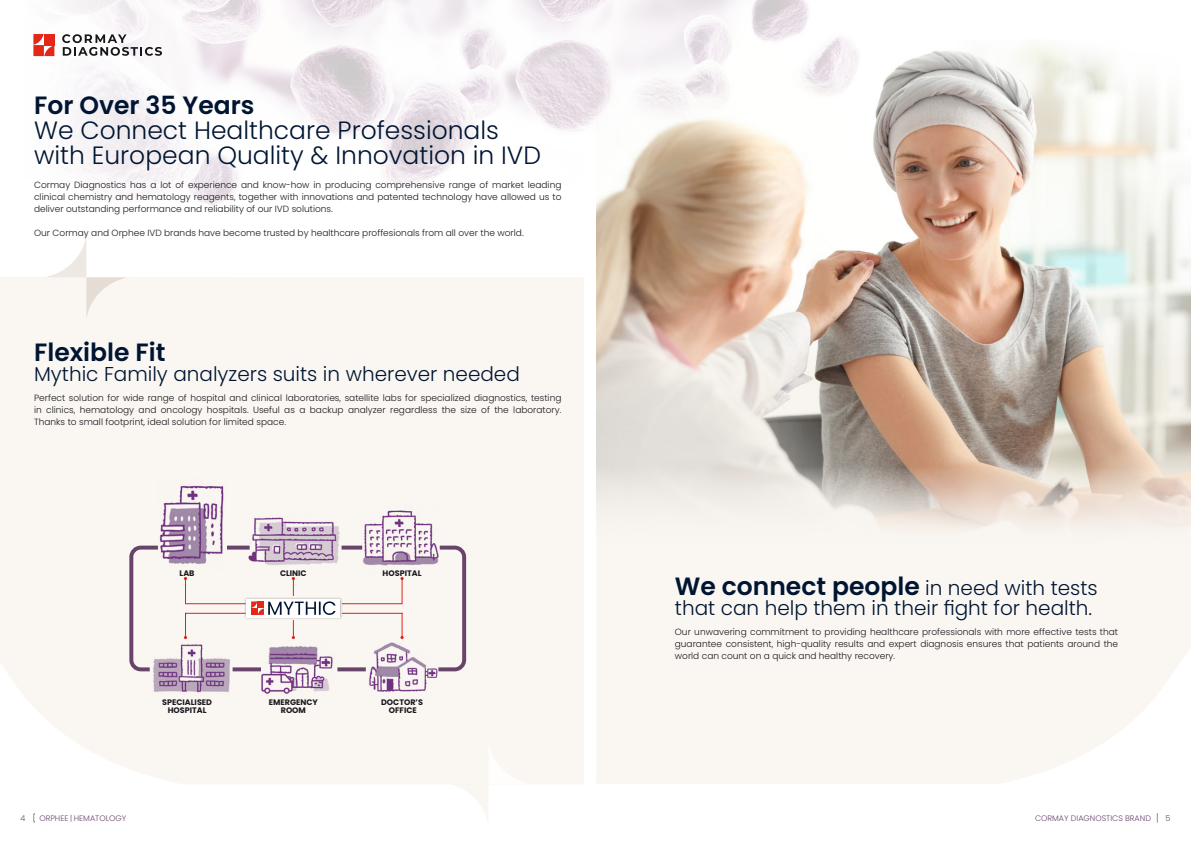
<style>
.page{position:relative;width:1191px;height:842px;background:#fff}
.page>*{position:absolute;margin:0;border:0;box-sizing:border-box;transform-origin:0 0}
.t1{font:300 25px/25px "Poppins";color:#001532}
.t2{font:600 25px "Poppins";color:#001532}
.t3{font:300 20px "Poppins";color:#001532}
.t4{font:300 9px/12px "Poppins";color:#1a171c;text-align:justify}
.t5{font:700 8px/8px "Poppins";color:#1a171c;text-align:center}
.t6{font:300 8px "Poppins";color:#6b4670}
.s1{font-weight:300;font-size:20px}
</style>
<div class="page">
<img style="left:33px;top:0;width:563px;height:205px">
<svg style="left:596px;top:551px;width:595px;height:271px;fill:#faf7f3"></svg>
<svg style="left:0;top:277px;width:584px;height:546px;fill:#faf7f3"></svg>
<svg style="left:446px;top:742px;width:84px;height:81px"></svg>
<svg style="left:44px;top:237px;width:84px;height:82px"></svg>
<svg style="left:62px;top:34px;width:100px;height:22px"></svg>
<svg style="left:33px;top:34px;width:21px;height:22px"></svg>
<img style="left:596px;top:0;width:595px;height:551px">
<img style="left:150px;top:638px;width:83px;height:59px">
<img style="left:259px;top:639px;width:75px;height:61px">
<img style="left:366px;top:639px;width:72px;height:61px">
<img style="left:158px;top:476px;width:67px;height:95px">
<img style="left:247px;top:508px;width:92px;height:63px">
<img style="left:361px;top:498px;width:78px;height:76px">
<hr style="left:342px;top:603px;width:60px;height:1px;background:#e32719">
<svg style="left:400px;top:577px;width:4px;height:27px"></svg>
<hr style="left:342px;top:613px;width:60px;height:1px;background:#e32719">
<svg style="left:400px;top:613px;width:4px;height:26px"></svg>
<hr style="left:185px;top:613px;width:61px;height:1px;background:#e32719">
<svg style="left:184px;top:613px;width:3px;height:26px"></svg>
<hr style="left:185px;top:603px;width:61px;height:1px;background:#e32719">
<svg style="left:184px;top:577px;width:3px;height:27px"></svg>
<div style="left:244px;top:596px;width:99px;height:24px;background:#1a171c;opacity:.35"></div>
<div style="left:246px;top:598px;width:94px;height:19px;background:#fff"></div>
<svg style="left:251px;top:577px;width:84px;height:62px"></svg>
<svg style="left:227px;top:546px;width:23px;height:4px"></svg>
<svg style="left:341px;top:546px;width:21px;height:4px"></svg>
<svg style="left:437px;top:545px;width:30px;height:127px"></svg>
<svg style="left:337px;top:667px;width:29px;height:4px"></svg>
<svg style="left:233px;top:667px;width:28px;height:4px"></svg>
<svg style="left:128px;top:545px;width:31px;height:127px"></svg>
<h1 class="t2" style="left:34px;top:91px;width:222px">For Over 35 Years</h1>
<h1 class="t1" style="left:34px;top:118px;width:508px">We Connect Healthcare Professionals with European Quality &amp; Innovation in IVD</h1>
<p class="t4" style="left:34px;top:179px;width:529px">Cormay Diagnostics has a lot of experience and know-how in producing comprehensive range of market leading clinical chemistry and hematology reagents, together with innovations and patented technology have allowed us to deliver outstanding performance and reliability of our IVD solutions.</p>
<p class="t4" style="left:34px;top:227px;width:491px">Our Cormay and Orphee IVD brands have become trusted by healthcare proffesionals from all over the world.</p>
<h1 class="t2" style="left:34px;top:338px;width:133px">Flexible Fit</h1>
<h2 class="t3" style="left:34px;top:363px;width:487px">Mythic Family analyzers suits in wherever needed</h2>
<p class="t4" style="left:34px;top:392px;width:529px">Perfect solution for wide range of hospital and clinical laboratories, satellite labs for specialized diagnostics, testing in clinics, hematology and oncology hospitals. Useful as a backup analyzer regardless the size of the laboratory.<br>Thanks to small footprint, ideal solution for limited space.</p>
<p class="t5" style="left:179px;top:569px;width:16px">LAB</p>
<p class="t5" style="left:280px;top:569px;width:28px">CLINIC</p>
<p class="t5" style="left:382px;top:569px;width:40px">HOSPITAL</p>
<p class="t5" style="left:162px;top:698px;width:51px">SPECIALISED<br>HOSPITAL</p>
<p class="t5" style="left:269px;top:698px;width:51px">EMERGENCY<br>ROOM</p>
<p class="t5" style="left:381px;top:698px;width:43px">DOCTOR’S<br>OFFICE</p>
<h1 class="t2" style="left:675px;top:572px;width:424px">We connect people <span class="s1">in need with tests</span></h1>
<h2 class="t3" style="left:675px;top:596px;width:419px">that can help them in their fight for health.</h2>
<p class="t4" style="left:675px;top:626px;width:445px">Our unwavering commitment to providing healthcare professionals with more effective tests that guarantee consistent, high-quality results and expert diagnosis ensures that patients around the world can count on a quick and healthy recovery.</p>
<p class="t6" style="left:21px;top:814px;width:6px">4</p>
<p class="t6" style="left:39px;top:814px;width:88px">ORPHEE | HEMATOLOGY</p>
<p class="t6" style="left:1035px;top:814px;width:117px">CORMAY DIAGNOSTICS BRAND</p>
<p class="t6" style="left:1165px;top:814px;width:6px">5</p>
</div>
